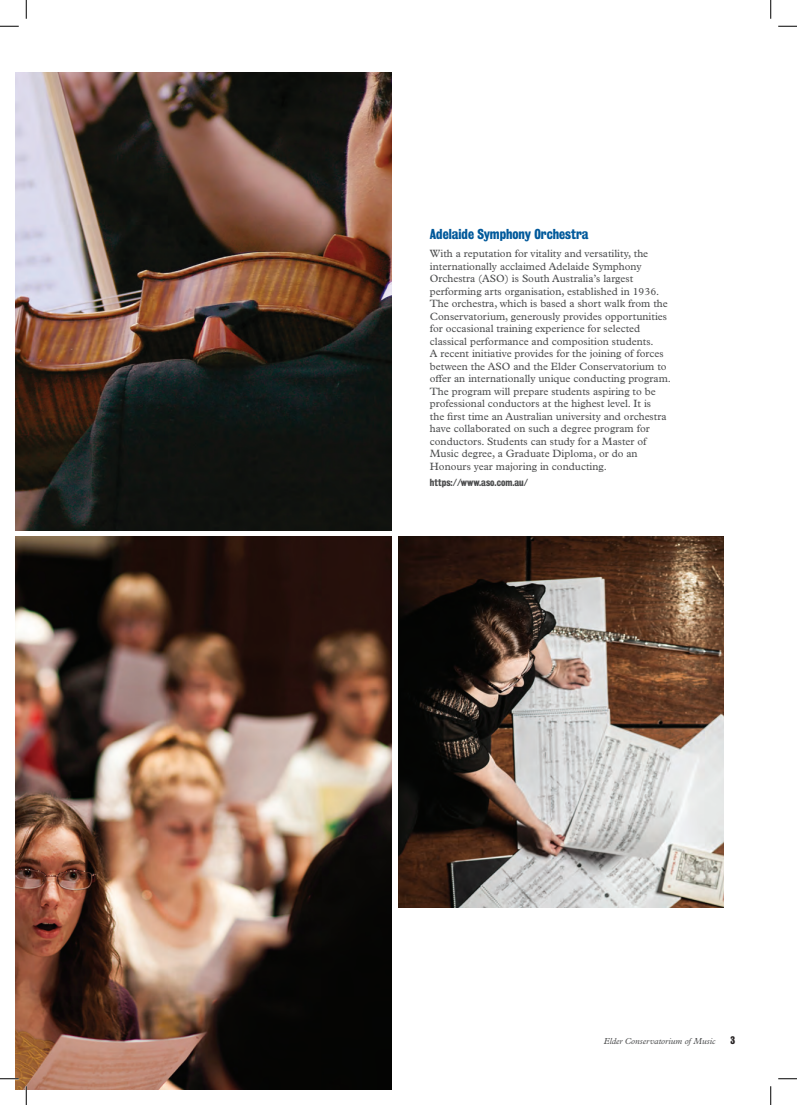
<style>
.page{position:relative;width:797px;height:1105px;background:#fff}
.page>*{position:absolute;margin:0;border:0;box-sizing:border-box;transform-origin:0 0}
.t1{font:700 13.12px "Bureau Grot Condensed";color:#00599b}
.t2{font:10.62px/12.5px "Plantin MT Std";color:#4b4c4d}
.t3{font:700 10px "Bureau Grot Condensed";color:#231f20}
.t4{font:700 9.38px "Bureau Grot Condensed";color:#4b4c4d}
.t5{font:italic 8.75px "Plantin MT Std";color:#4b4c4d}
</style>
<div class="page">
<img style="left:16px;top:536px;width:375px;height:553px">
<img style="left:16px;top:72px;width:375px;height:458px">
<img style="left:398px;top:536px;width:325px;height:371px">
<svg style="left:0;top:25px;width:19px;height:2px"></svg>
<svg style="left:778px;top:25px;width:19px;height:2px"></svg>
<svg style="left:0;top:1078px;width:19px;height:1px"></svg>
<svg style="left:778px;top:1078px;width:19px;height:1px"></svg>
<svg style="left:25px;top:0;width:2px;height:19px"></svg>
<svg style="left:25px;top:1086px;width:2px;height:19px"></svg>
<svg style="left:770px;top:0;width:1px;height:19px"></svg>
<svg style="left:770px;top:1086px;width:1px;height:19px"></svg>
<p class="t1" style="left:430px;top:227px;width:160px">Adelaide Symphony Orchestra</p>
<p class="t2" style="left:430px;top:247px;width:242px">With a reputation for vitality and versatility, the internationally acclaimed Adelaide Symphony Orchestra (ASO) is South Australia’s largest performing arts organisation, established in 1936.<br>The orchestra, which is based a short walk from the Conservatorium, generously provides opportunities for occasional training experience for selected classical performance and composition students.<br>A recent initiative provides for the joining of forces between the ASO and the Elder Conservatorium to offer an internationally unique conducting program.<br>The program will prepare students aspiring to be professional conductors at the highest level. It is<br>the first time an Australian university and orchestra have collaborated on such a degree program for conductors. Students can study for a Master of Music degree, a Graduate Diploma, or do an Honours year majoring in conducting.</p>
<p class="t4" style="left:430px;top:477px;width:100px">https://www.aso.com.au/</p>
<p class="t5" style="left:604px;top:1036px;width:113px">Elder Conservatorium of Music</p>
<p class="t3" style="left:730px;top:1035px;width:6px">3</p>
</div>
